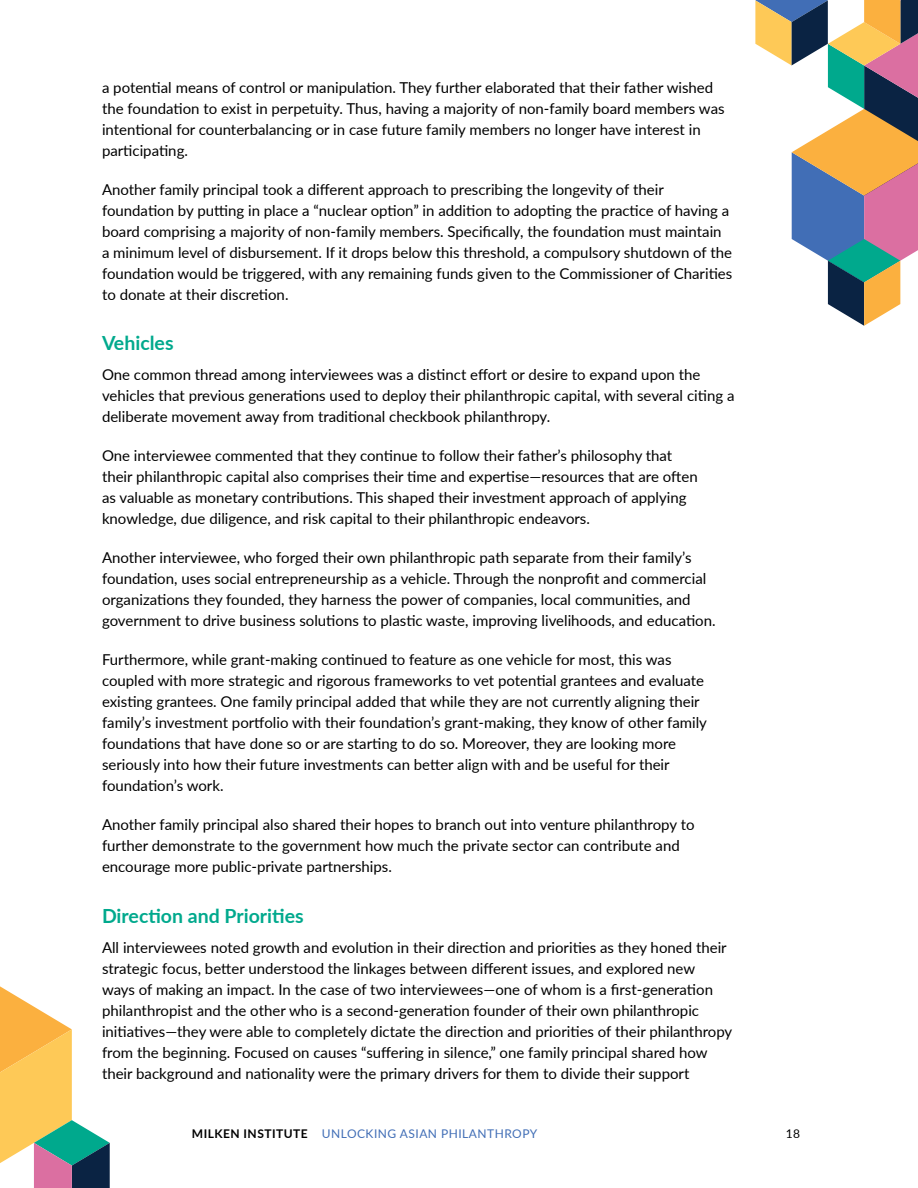
<style>
.page{position:relative;width:918px;height:1188px;background:#fff}
.page>*{position:absolute;margin:0;border:0;box-sizing:border-box;transform-origin:0 0}
.t1{font:700 19.5px "Lato";color:#00a98d}
.t2{font:15px/21px "Lato";color:#000}
.t3{font:12px "Lato";letter-spacing:.04em;color:#416eb6}
.t4{font:12px "Lato";color:#000}
.s1{font-weight:700;color:#000}
</style>
<div class="page">
<svg style="left:755px;top:0;width:163px;height:326px"></svg>
<svg style="left:0;top:986px;width:110px;height:202px"></svg>
<p class="t2" style="left:102px;top:76px;width:624px">a potential means of control or manipulation. They further elaborated that their father wished the foundation to exist in perpetuity. Thus, having a majority of non-family board members was intentional for counterbalancing or in case future family members no longer have interest in participating.</p>
<p class="t2" style="left:102px;top:178px;width:632px">Another family principal took a different approach to prescribing the longevity of their foundation by putting in place a “nuclear option” in addition to adopting the practice of having a board comprising a majority of non-family members. Specifically, the foundation must maintain a minimum level of disbursement. If it drops below this threshold, a compulsory shutdown of the foundation would be triggered, with any remaining funds given to the Commissioner of Charities to donate at their discretion.</p>
<h1 class="t1" style="left:102px;top:329px;width:73px">Vehicles</h1>
<p class="t2" style="left:102px;top:364px;width:634px">One common thread among interviewees was a distinct effort or desire to expand upon the vehicles that previous generations used to deploy their philanthropic capital, with several citing a deliberate movement away from traditional checkbook philanthropy.</p>
<p class="t2" style="left:102px;top:445px;width:597px">One interviewee commented that they continue to follow their father’s philosophy that their philanthropic capital also comprises their time and expertise—resources that are often as valuable as monetary contributions. This shaped their investment approach of applying knowledge, due diligence, and risk capital to their philanthropic endeavors.</p>
<p class="t2" style="left:102px;top:547px;width:615px">Another interviewee, who forged their own philanthropic path separate from their family’s foundation, uses social entrepreneurship as a vehicle. Through the nonprofit and commercial organizations they founded, they harness the power of companies, local communities, and government to drive business solutions to plastic waste, improving livelihoods, and education.</p>
<p class="t2" style="left:102px;top:649px;width:607px">Furthermore, while grant-making continued to feature as one vehicle for most, this was coupled with more strategic and rigorous frameworks to vet potential grantees and evaluate existing grantees. One family principal added that while they are not currently aligning their family’s investment portfolio with their foundation’s grant-making, they know of other family foundations that have done so or are starting to do so. Moreover, they are looking more seriously into how their future investments can better align with and be useful for their foundation’s work.</p>
<p class="t2" style="left:102px;top:814px;width:594px">Another family principal also shared their hopes to branch out into venture philanthropy to further demonstrate to the government how much the private sector can contribute and encourage more public-private partnerships.</p>
<h1 class="t1" style="left:102px;top:901px;width:203px">Direction and Priorities</h1>
<p class="t2" style="left:102px;top:936px;width:632px">All interviewees noted growth and evolution in their direction and priorities as they honed their strategic focus, better understood the linkages between different issues, and explored new<br>ways of making an impact. In the case of two interviewees—one of whom is a first-generation philanthropist and the other who is a second-generation founder of their own philanthropic initiatives—they were able to completely dictate the direction and priorities of their philanthropy from the beginning. Focused on causes “suffering in silence,” one family principal shared how their background and nationality were the primary drivers for them to divide their support</p>
<p class="t3" style="left:192px;top:1125px;width:347px"><span class="s1">MILKEN INSTITUTE</span> UNLOCKING ASIAN PHILANTHROPY</p>
<p class="t4" style="left:786px;top:1125px;width:16px">18</p>
</div>
